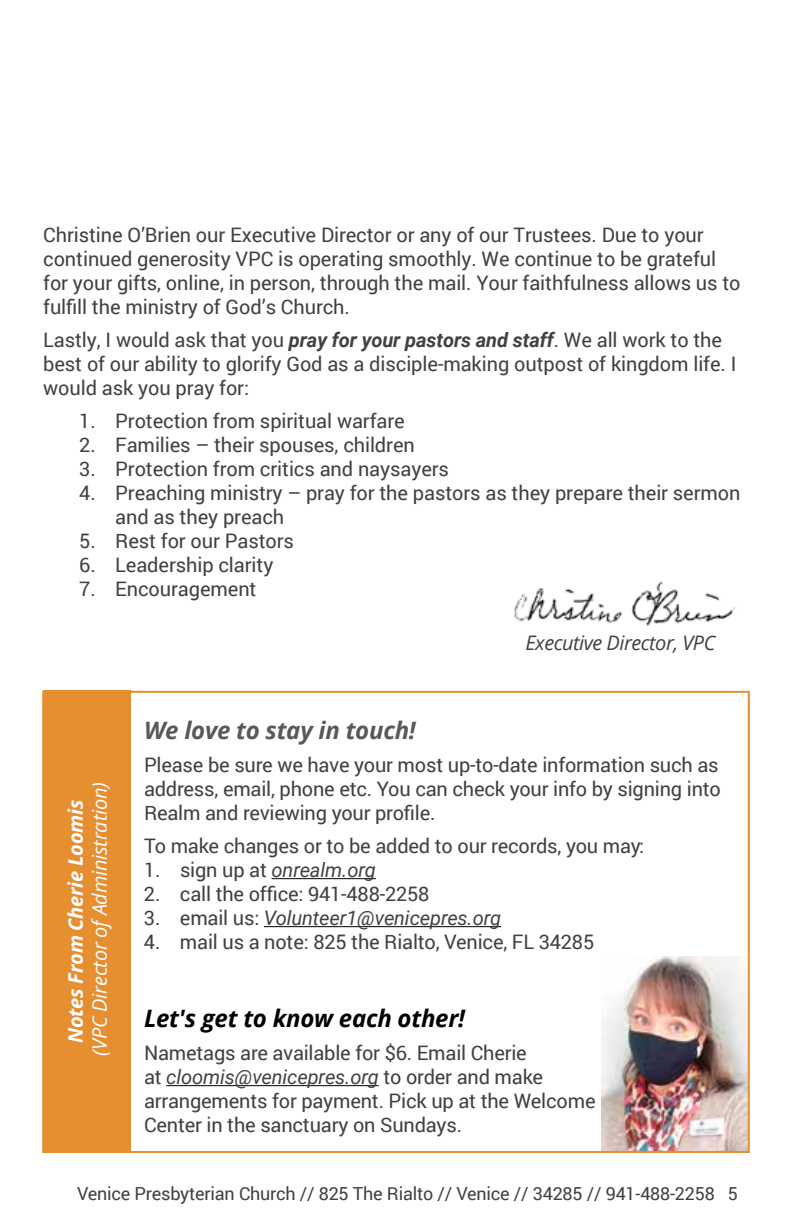
<style>
.page{position:relative;width:792px;height:1224px;background:#fff}
.page>*{position:absolute;margin:0;border:0;box-sizing:border-box;transform-origin:0 0}
.t1{font:italic 700 24px "Open Sans";letter-spacing:-.01em;color:#000}
.t2{font:italic 700 24px "Open Sans";letter-spacing:-.01em;color:#58595b}
.t3{font:20px/24px "Roboto";letter-spacing:-.005em;color:#414042}
.t4{font:italic 20px "Roboto";letter-spacing:-.005em;color:#414042}
.t5{font:italic 20px "Open Sans";letter-spacing:-.01em;color:#fff}
.t6{font:italic 20px "Open Sans";letter-spacing:-.025em;color:#414042}
.t7{font:italic 700 20px "Open Sans";letter-spacing:-.01em;color:#fff}
.t8{font:18px "Roboto";letter-spacing:-.01em;color:#414042}
.s1{font-weight:700;font-style:italic}
.s2{font-style:normal}
.s3{font-style:italic}
</style>
<div class="page">
<img style="left:602px;top:956px;width:145px;height:194px">
<img style="left:514px;top:581px;width:221px;height:45px">
<hr style="left:166px;top:1085px;width:213px;height:1px;background:#000">
<hr style="left:272px;top:878px;width:104px;height:1px;background:#000">
<hr style="left:264px;top:926px;width:237px;height:1px;background:#000">
<div style="left:43px;top:691px;width:88px;height:461px;background:#e68f31"></div>
<div style="left:42px;top:691px;width:708px;height:462px;border:2px solid #e68f31"></div>
<p class="t3" style="left:43px;top:222px;width:699px">Christine O’Brien our Executive Director or any of our Trustees. Due to your continued generosity VPC is operating smoothly. We continue to be grateful for your gifts, online, in person, through the mail. Your faithfulness allows us to fulfill the ministry of God’s Church.</p>
<p class="t3" style="left:43px;top:327px;width:695px">Lastly, I would ask that you <span class="s1">pray for your pastors and staff</span>. We all work to the best of our ability to glorify God as a disciple-making outpost of kingdom life. I would ask you pray for:</p>
<p class="t3" style="left:79px;top:408px;width:327px">1. Protection from spiritual warfare</p>
<p class="t3" style="left:79px;top:432px;width:337px">2. Families – their spouses, children</p>
<p class="t3" style="left:79px;top:456px;width:371px">3. Protection from critics and naysayers</p>
<p class="t3" style="left:115px;top:480px;width:627px;text-indent:-36px">4. Preaching ministry – pray for the pastors as they prepare their sermon and as they preach</p>
<p class="t3" style="left:79px;top:528px;width:216px">5. Rest for our Pastors</p>
<p class="t3" style="left:79px;top:552px;width:196px">6. Leadership clarity</p>
<p class="t3" style="left:79px;top:576px;width:179px">7. Encouragement</p>
<p class="t6" style="left:526px;top:629px;width:191px">Executive Director, VPC</p>
<p class="t7" style="left:61px;top:1043px;width:245px;rotate:-90deg">Notes From Cherie Loomis</p>
<p class="t5" style="left:86px;top:1056px;width:276px;rotate:-90deg">(VPC Director ofAdministration)</p>
<p class="t2" style="left:144px;top:714px;width:273px">We love to stay in touch!</p>
<p class="t3" style="left:144px;top:752px;width:578px;text-align:justify">Please be sure we have your most up-to-date information such as address, email, phone etc. You can check your info by signing into Realm and reviewing your profile.</p>
<p class="t3" style="left:144px;top:833px;width:502px">To make changes or to be added to our records, you may:</p>
<p class="t4" style="left:144px;top:856px;width:233px"><span class="s2">1. sign up at</span> onrealm.org</p>
<p class="t3" style="left:144px;top:881px;width:287px">2. call the office: 941-488-2258</p>
<p class="t4" style="left:144px;top:904px;width:359px"><span class="s2">3. email us:</span> Volunteer1@venicepres.org</p>
<p class="t3" style="left:144px;top:929px;width:452px">4. mail us a note: 825 the Rialto, Venice, FL 34285</p>
<p class="t1" style="left:144px;top:1002px;width:323px">Let's get to know each other!</p>
<p class="t3" style="left:144px;top:1040px;width:453px">Nametags are available for $6. Email Cherie<br>at <span class="s3">cloomis@venicepres.org</span> to order and make arrangements for payment. Pick up at the Welcome Center in the sanctuary on Sundays.</p>
<p class="t8" style="left:77px;top:1181px;width:662px">Venice Presbyterian Church // 825 The Rialto // Venice // 34285 // 941-488-2258 5</p>
</div>
